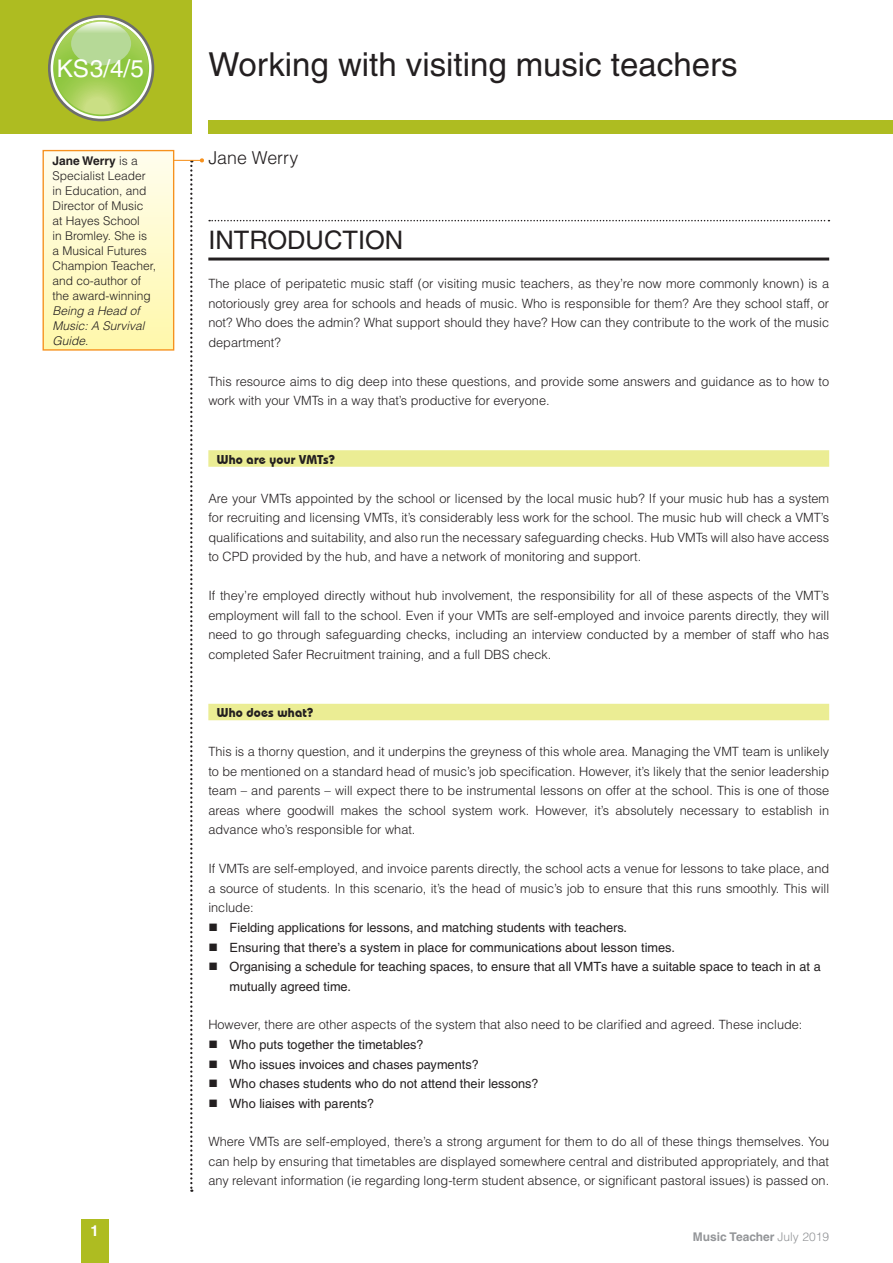
<style>
.page{position:relative;width:893px;height:1263px;background:#fff}
.page>*{position:absolute;margin:0;border:0;box-sizing:border-box;transform-origin:0 0}
.t1{font:40.5px "Helvetica";color:#fff}
.Chapter_Heading{font:33px "Helvetica";color:#231f20}
.A_Heading{font:25.5px "Helvetica";color:#231f20}
.t2{font:24.3px "Helvetica";color:#fff}
.CRM__online_author{font:300 17.85px "Helvetica";color:#231f20}
.t3{font:700 15px "Helvetica";color:#fff}
.Body_Text{font:300 12.75px/19.5px "Helvetica";color:#231f20;text-align:justify}
.t4{font:12.75px/19.5px "Helvetica";color:#231f20}
.B_Heading{font:700 12.75px "Bauhaus IT Cby BT";letter-spacing:.015em;color:#231f20}
.explaining_box_body{font:300 12px/15px "Helvetica";color:#231f20}
.t5{font:700 12px "Helvetica";color:#939598}
.s1{font-size:42px}
.s2{font-weight:700}
.s3{font-style:italic}
.s4{font-weight:300}
</style>
<div class="page">
<div style="left:81px;top:1219px;width:27px;height:44px;background:#aebc21"></div>
<svg style="left:190px;top:161px;width:2px;height:1031px"></svg>
<div style="left:208px;top:121px;width:685px;height:13px;background:#aebc21"></div>
<div style="left:0;top:0;width:191px;height:134px;background:#aebc21"></div>
<svg style="left:49px;top:20px;width:104px;height:99px"></svg>
<hr style="left:163px;top:160px;width:39px;height:1px;background:#f6911e">
<svg style="left:200px;top:158px;width:4px;height:5px"></svg>
<div style="left:43px;top:151px;width:131px;height:199px;background:linear-gradient(to bottom,#fffdee,#fff8aa)"></div>
<div style="left:43px;top:150px;width:131px;height:201px;border:1px solid #f6911e"></div>
<svg style="left:209px;top:220px;width:620px;height:1px"></svg>
<hr style="left:208px;top:258px;width:621px;height:3px;background:#231f20">
<div style="left:208px;top:450px;width:621px;height:17px;background:#ebed94"></div>
<div style="left:208px;top:704px;width:621px;height:16px;background:#ebed94"></div>
<h1 class="t1" style="left:62px;top:47px;width:79px">KS<span class="s1">5</span></h1>
<h3 class="t2" style="left:57px;top:54px;width:89px">KS3/4/5</h3>
<p class="explaining_box_body" style="left:52px;top:153px;width:105px"><span class="s2">Jane Werry</span> is a<br>Specialist Leader in Education, and<br>Director of Music at Hayes School<br>in Bromley. She is a Musical Futures<br>Champion Teacher, and co-author of the award-winning<br><span class="s3">Being a Head of<br>Music: A Survival<br>Guide</span>.</p>
<p class="t3" style="left:91px;top:1222px;width:10px">1</p>
<p class="Chapter_Heading" style="left:208px;top:45px;width:531px">Working with visiting music teachers</p>
<p class="CRM__online_author" style="left:208px;top:147px;width:92px">Jane Werry</p>
<p class="A_Heading" style="left:208px;top:225px;width:196px">INTRODUCTION</p>
<p class="Body_Text" style="left:208px;top:273px;width:622px">The place of peripatetic music staff (or visiting music teachers, as they’re now more commonly known) is a notoriously grey area for schools and heads of music. Who is responsible for them? Are they school staff, or not? Who does the admin? What support should they have? How can they contribute to the work of the music department?</p>
<p class="Body_Text" style="left:208px;top:371px;width:622px">This resource aims to dig deep into these questions, and provide some answers and guidance as to how to work with your VMTs in a way that’s productive for everyone.</p>
<p class="B_Heading" style="left:217px;top:451px;width:120px">Who are your VMTs?</p>
<p class="Body_Text" style="left:208px;top:488px;width:622px">Are your VMTs appointed by the school or licensed by the local music hub? If your music hub has a system for recruiting and licensing VMTs, it’s considerably less work for the school. The music hub will check a VMT’s qualifications and suitability, and also run the necessary safeguarding checks. Hub VMTs will also have access to CPD provided by the hub, and have a network of monitoring and support.</p>
<p class="Body_Text" style="left:208px;top:585px;width:622px">If they’re employed directly without hub involvement, the responsibility for all of these aspects of the VMT’s employment will fall to the school. Even if your VMTs are self-employed and invoice parents directly, they will need to go through safeguarding checks, including an interview conducted by a member of staff who has completed Safer Recruitment training, and a full DBS check.</p>
<p class="B_Heading" style="left:217px;top:705px;width:98px">Who does what?</p>
<p class="Body_Text" style="left:208px;top:741px;width:622px">This is a thorny question, and it underpins the greyness of this whole area. Managing the VMT team is unlikely to be mentioned on a standard head of music’s job specification. However, it’s likely that the senior leadership team – and parents – will expect there to be instrumental lessons on offer at the school. This is one of those areas where goodwill makes the school system work. However, it’s absolutely necessary to establish in advance who’s responsible for what.</p>
<p class="Body_Text" style="left:208px;top:858px;width:622px">If VMTs are self-employed, and invoice parents directly, the school acts a venue for lessons to take place, and a source of students. In this scenario, it’s the head of music’s job to ensure that this runs smoothly. This will include:</p>
<p class="t4" style="left:230px;top:918px;width:399px">Fielding applications for lessons, and matching students with teachers.</p>
<p class="t4" style="left:230px;top:937px;width:447px">Ensuring that there’s a system in place for communications about lesson times.</p>
<p class="t4" style="left:230px;top:957px;width:593px">Organising a schedule for teaching spaces, to ensure that all VMTs have a suitable space to teach in at a mutually agreed time.</p>
<p class="Body_Text" style="left:208px;top:1014px;width:596px">However, there are other aspects of the system that also need to be clarified and agreed. These include:</p>
<p class="t4" style="left:230px;top:1035px;width:195px">Who puts together the timetables?</p>
<p class="t4" style="left:230px;top:1054px;width:251px">Who issues invoices and chases payments?</p>
<p class="t4" style="left:230px;top:1074px;width:310px">Who chases students who do not attend their lessons?</p>
<p class="t4" style="left:230px;top:1093px;width:146px">Who liaises with parents?</p>
<p class="Body_Text" style="left:208px;top:1131px;width:622px">Where VMTs are self-employed, there’s a strong argument for them to do all of these things themselves. You can help by ensuring that timetables are displayed somewhere central and distributed appropriately, and that any relevant information (ie regarding long-term student absence, or significant pastoral issues) is passed on.</p>
<p class="t5" style="left:693px;top:1229px;width:138px">Music Teacher <span class="s4">July 2019</span></p>
</div>
